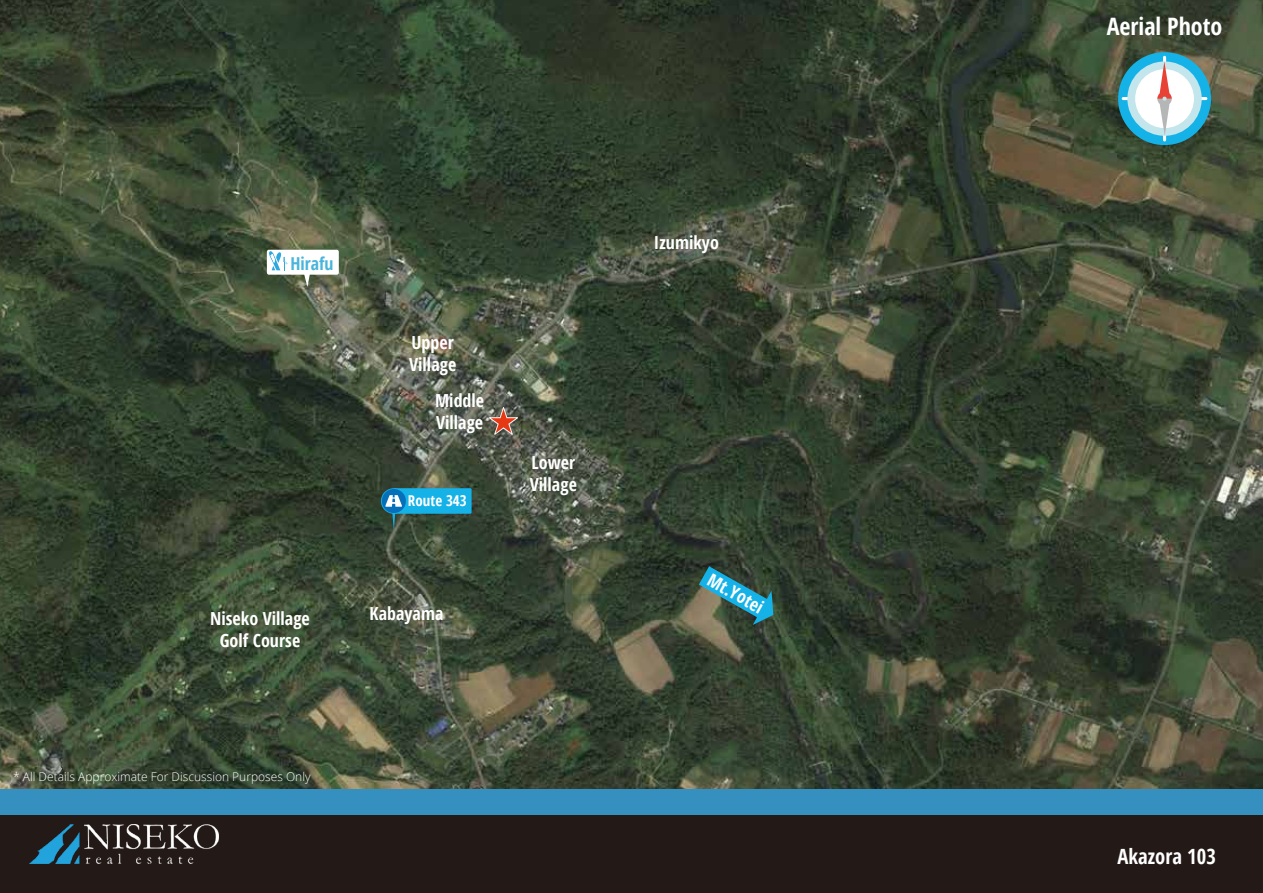
<style>
.page{position:relative;width:1263px;height:893px;background:#fff}
.page>*{position:absolute;margin:0;border:0;box-sizing:border-box;transform-origin:0 0}
.t1{font:30.15px "Koz Go Pr 6 N";color:#e63813}
.t2{font:700 condensed 24px "Open Sans";color:#fff}
.t3{font:700 condensed 21px "Open Sans";color:#fff}
.t4{font:700 condensed 18px/21.6px "Open Sans";color:#fff}
.t5{font:700 condensed 17.85px "Open Sans";color:#49b5db}
.t6{font:700 condensed 15px "Open Sans";color:#fff}
.t7{font:300 12px "Open Sans";color:#fff}
</style>
<div class="page">
<img style="left:0;top:0;width:1263px;height:789px">
<div style="left:394px;top:488px;width:78px;height:26px;background:#15b2e8"></div>
<svg style="left:381px;top:488px;width:25px;height:26px"></svg>
<div style="left:382px;top:489px;width:24px;height:24px;background:#066fb9;border-radius:50%"></div>
<svg style="left:385px;top:495px;width:17px;height:36px"></svg>
<div style="left:0;top:815px;width:1263px;height:78px;background:#231916"></div>
<img style="left:30px;top:825px;width:189px;height:38px">
<div style="left:0;top:789px;width:1263px;height:26px;background:#3590bf"></div>
<div style="left:1118px;top:52px;width:93px;height:93px;background:#15b2e8;border-radius:50%"></div>
<svg style="left:1122px;top:97px;width:5px;height:3px"></svg>
<svg style="left:1202px;top:97px;width:5px;height:3px"></svg>
<div style="left:1127px;top:61px;width:75px;height:75px;background:#c3e5ec;border-radius:50%"></div>
<div style="left:1135px;top:69px;width:59px;height:59px;background:#fff;border-radius:50%"></div>
<svg style="left:1157px;top:56px;width:15px;height:85px"></svg>
<svg style="left:699px;top:566px;width:74px;height:59px;background:#37767e"></svg>
<svg style="left:489px;top:407px;width:29px;height:28px"></svg>
<div style="left:267px;top:250px;width:72px;height:25px;background:#fff;border-radius:2px"></div>
<svg style="left:302px;top:274px;width:10px;height:13px"></svg>
<svg style="left:269px;top:251px;width:18px;height:19px"></svg>
<p class="t5" style="left:290px;top:251px;width:45px">Hirafu</p>
<p class="t4" style="left:409px;top:331px;width:49px">Upper<br>Village</p>
<p class="t4" style="left:435px;top:389px;width:51px">Middle<br>Village</p>
<h1 class="t1" style="left:488px;top:404px;width:32px">★</h1>
<p class="t6" style="left:408px;top:490px;width:60px">Route 343</p>
<p class="t4" style="left:530px;top:451px;width:49px">Lower<br>Village</p>
<p class="t4" style="left:210px;top:607px;width:101px;text-align:center">Niseko Village<br>Golf Course</p>
<p class="t4" style="left:369px;top:602px;width:75px">Kabayama</p>
<p class="t7" style="left:13px;top:769px;width:299px">* All Details Approximate For Discussion Purposes Only</p>
<p class="t4" style="left:654px;top:231px;width:66px">Izumikyo</p>
<p class="t4" style="left:714px;top:569px;width:62px;rotate:29deg">Mt.Yotei</p>
<h2 class="t2" style="left:1107px;top:10px;width:117px">Aerial Photo</h2>
<p class="t3" style="left:1117px;top:842px;width:100px">Akazora 103</p>
</div>
